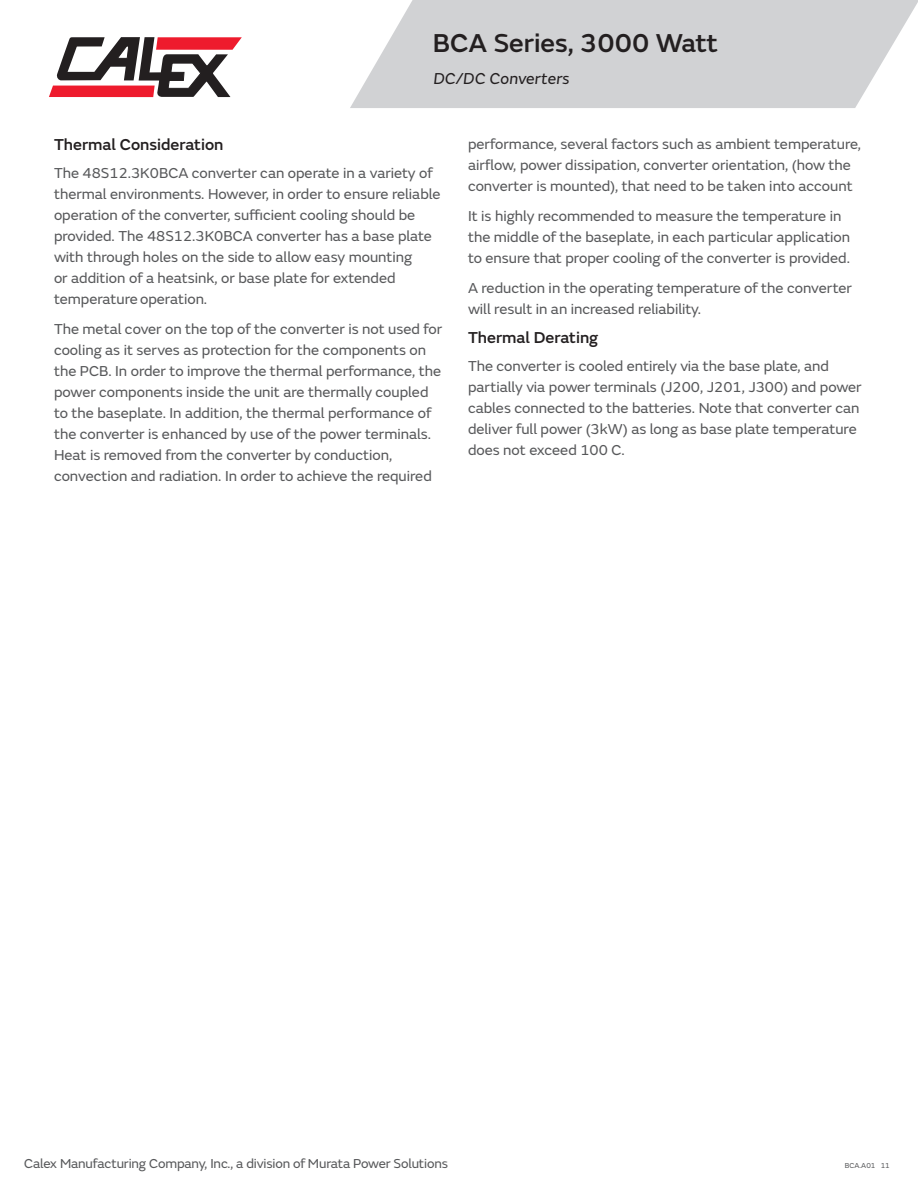
<style>
.page{position:relative;width:918px;height:1188px;background:#fff}
.page>*{position:absolute;margin:0;border:0;box-sizing:border-box;transform-origin:0 0}
.t1{font:500 27px "FS Emeric";color:#231f20}
.b-head_black{font:500 16.5px "FS Emeric";color:#231f20}
.t2{font:italic 16.5px "FS Emeric";letter-spacing:.01em;color:#231f20}
.body{font:15px/21px "FS Emeric";color:#57585a}
.t3{font:13.5px "FS Emeric";letter-spacing:-.01em;color:#57585a}
.t4{font:7.5px "FS Emeric";color:#57585a}
</style>
<div class="page">
<svg style="left:350px;top:0;width:568px;height:108px;background:#d6d6d8"></svg>
<svg style="left:49px;top:37px;width:193px;height:60px"></svg>
<h1 class="t1" style="left:433px;top:23px;width:287px">BCA Series, 3000 Watt</h1>
<p class="t2" style="left:434px;top:67px;width:138px">DC/DC Converters</p>
<p class="b-head_black" style="left:54px;top:132px;width:171px">Thermal Consideration</p>
<p class="body" style="left:54px;top:162px;width:388px">The 48S12.3K0BCA converter can operate in a variety of thermal environments. However, in order to ensure reliable operation of the converter, sufficient cooling should be provided. The 48S12.3K0BCA converter has a base plate with through holes on the side to allow easy mounting<br>or addition of a heatsink, or base plate for extended temperature operation.</p>
<p class="body" style="left:54px;top:318px;width:390px">The metal cover on the top of the converter is not used for cooling as it serves as protection for the components on the PCB. In order to improve the thermal performance, the power components inside the unit are thermally coupled to the baseplate. In addition, the thermal performance of the converter is enhanced by use of the power terminals.<br>Heat is removed from the converter by conduction, convection and radiation. In order to achieve the required</p>
<p class="body" style="left:468px;top:133px;width:395px">performance, several factors such as ambient temperature, airflow, power dissipation, converter orientation, (how the converter is mounted), that need to be taken into account</p>
<p class="body" style="left:468px;top:205px;width:384px">It is highly recommended to measure the temperature in the middle of the baseplate, in each particular application to ensure that proper cooling of the converter is provided.</p>
<p class="body" style="left:468px;top:277px;width:385px">A reduction in the operating temperature of the converter will result in an increased reliability.</p>
<p class="b-head_black" style="left:468px;top:325px;width:132px">Thermal Derating</p>
<p class="body" style="left:468px;top:354px;width:395px">The converter is cooled entirely via the base plate, and partially via power terminals (J200, J201, J300) and power cables connected to the batteries. Note that converter can deliver full power (3kW) as long as base plate temperature does not exceed 100 C.</p>
<p class="t3" style="left:24px;top:1154px;width:425px">Calex Manufacturing Company, Inc., a division of Murata Power Solutions</p>
<p class="t4" style="left:845px;top:1160px;width:47px">BCA.A01 11</p>
</div>
